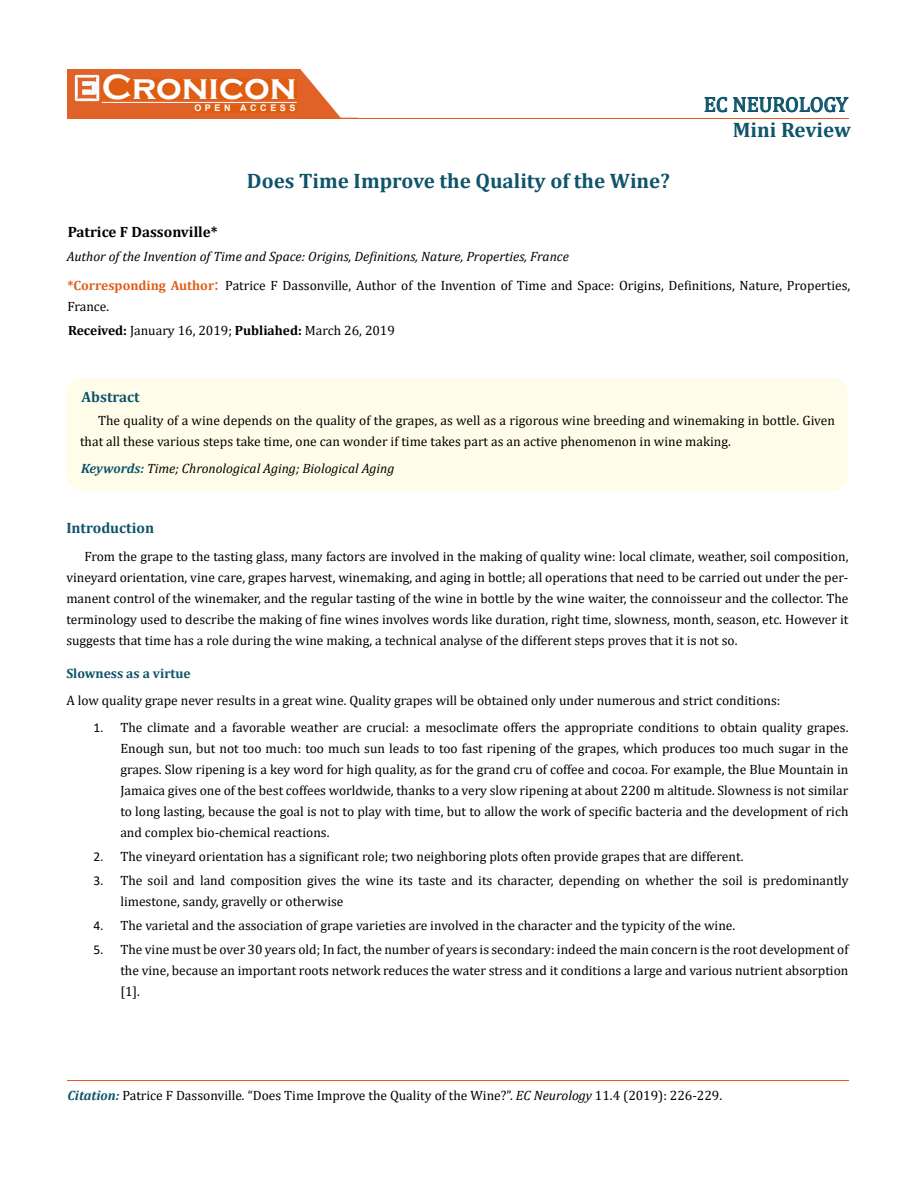
<style>
.page{position:relative;width:917px;height:1190px;background:#fff}
.page>*{position:absolute;margin:0;border:0;box-sizing:border-box;transform-origin:0 0}
.t1{font:700 36px "Copperplate Gothic";color:#fff}
.t2{font:700 21px "Cambria";color:#0e546a}
.t3{font:21px "Cambria";color:#0e546a}
.t4{font:700 15px "Cambria";color:#000}
.t5{font:700 15px "Cambria";color:#0e546a}
.t6{font:13.5px/21px "Cambria";color:#000}
.t7{font:italic 13.5px "Cambria";color:#000}
.t8{font:700 13.5px "Cambria";color:#0e546a}
.t9{font:700 9px "Arial";letter-spacing:.4em;color:#fff}
.s1{font-weight:700;color:#e05d1a}
.s2{font-size:18px;color:#e05d1a}
.s3{font-weight:700}
.s4{font-weight:700;color:#0e546a}
.s5{font-family:"Calibri"}
.s6{font-weight:700;font-style:italic;color:#0e546a}
.s7{font-style:italic}
</style>
<div class="page">
<div style="left:67px;top:70px;width:290px;height:49px;background:#e06228"></div>
<svg style="left:300px;top:69px;width:58px;height:49px"></svg>
<img style="left:75px;top:75px;width:24px;height:26px">
<div style="left:102px;top:79px;width:195px;height:21px;background:#df5d11"></div>
<div style="left:194px;top:105px;width:103px;height:7px;background:#df5d11"></div>
<svg style="left:704px;top:97px;width:144px;height:15px"></svg>
<hr style="left:102px;top:102px;width:194px;height:1px;background:#fff">
<hr style="left:279px;top:118px;width:569px;height:1px;background:#e05d1a">
<hr style="left:67px;top:1080px;width:782px;height:1px;background:#e05d1a">
<div style="left:67px;top:378px;width:781px;height:113px;background:#fffde9;border-radius:18px"></div>
<h1 class="t1" style="left:102px;top:68px;width:196px">Cronicon</h1>
<p class="t9" style="left:194px;top:102px;width:103px">OPEN ACCESS</p>
<h2 class="t3" style="left:703px;top:92px;width:146px">EC NEUROLOGY</h2>
<h2 class="t2" style="left:732px;top:115px;width:120px">Mini Review</h2>
<h2 class="t2" style="left:247px;top:166px;width:424px">Does Time Improve the Quality of the Wine?</h2>
<p class="t4" style="left:68px;top:221px;width:151px">Patrice F Dassonville*</p>
<p class="t7" style="left:67px;top:247px;width:503px">Author of the Invention of Time and Space: Origins, Definitions, Nature, Properties, France</p>
<p class="t6" style="left:67px;top:275px;width:784px"><span class="s1">*Corresponding Author</span><span class="s2">:</span> Patrice F Dassonville, Author of the Invention of Time and Space: Origins, Definitions, Nature, Properties,<br>France.</p>
<p class="t6" style="left:68px;top:320px;width:328px"><span class="s3">Received:</span> January 16, 2019; <span class="s3">Publiahed:</span> March 26, 2019</p>
<p class="t5" style="left:82px;top:386px;width:60px">Abstract</p>
<p class="t6" style="left:80px;top:410px;width:756px;text-indent:18px">The quality of a wine depends on the quality of the grapes, as well as a rigorous wine breeding and winemaking in bottle. Given that all these various steps take time, one can wonder if time takes part as an active phenomenon in wine making.</p>
<p class="t7" style="left:81px;top:458px;width:315px"><span class="s4">Keywords:</span> Time; Chronological Aging; Biological Aging</p>
<p class="t5" style="left:66px;top:517px;width:89px">Introduction</p>
<p class="t6" style="left:66px;top:545px;width:783px;text-align:justify;text-indent:18px">From the grape to the tasting glass, many factors are involved in the making of quality wine: local climate, weather, soil composition, vineyard orientation, vine care, grapes harvest, winemaking, and aging in bottle; all operations that need to be carried out under the per&shy;manent control of the winemaker, and the regular tasting of the wine in bottle by the wine waiter, the connoisseur and the collector. The terminology used to describe the making of fine wines involves words like duration, right time, slowness, month, season, etc. However it suggests that time has a role during the wine making, a technical analyse of the different steps proves that it is not so.</p>
<p class="t8" style="left:66px;top:663px;width:126px">Slowness as a virtue</p>
<p class="t6" style="left:66px;top:689px;width:715px">A low quality grape never results in a great wine. Quality grapes will be obtained only under numerous and strict conditions:</p>
<p class="t6" style="left:120px;top:716px;width:729px;text-align:justify;text-indent:-27px"><span class="s5">1.</span> The climate and a favorable weather are crucial: a mesoclimate offers the appropriate conditions to obtain quality grapes.<br>Enough sun, but not too much: too much sun leads to too fast ripening of the grapes, which produces too much sugar in the grapes. Slow ripening is a key word for high quality, as for the grand cru of coffee and cocoa. For example, the Blue Mountain in Jamaica gives one of the best coffees worldwide, thanks to a very slow ripening at about 2200 m altitude. Slowness is not similar to long lasting, because the goal is not to play with time, but to allow the work of specific bacteria and the development of rich and complex bio-chemical reactions.</p>
<p class="t6" style="left:93px;top:845px;width:651px"><span class="s5">2.</span> The vineyard orientation has a significant role; two neighboring plots often provide grapes that are different.</p>
<p class="t6" style="left:120px;top:869px;width:729px;text-indent:-27px"><span class="s5">3.</span> The soil and land composition gives the wine its taste and its character, depending on whether the soil is predominantly limestone, sandy, gravelly or otherwise</p>
<p class="t6" style="left:93px;top:914px;width:643px"><span class="s5">4.</span> The varietal and the association of grape varieties are involved in the character and the typicity of the wine.</p>
<p class="t6" style="left:120px;top:938px;width:729px;text-align:justify;text-indent:-27px"><span class="s5">5.</span> The vine must be over 30 years old; In fact, the number of years is secondary: indeed the main concern is the root development of the vine, because an important roots network reduces the water stress and it conditions a large and various nutrient absorption [1].</p>
<p class="t6" style="left:67px;top:1084px;width:656px"><span class="s6">Citation:</span> Patrice F Dassonville<span class="s7">.</span> “Does Time Improve the Quality of the Wine?”. <span class="s7">EC Neurology</span> 11.4 (2019): 226-229.</p>
</div>
